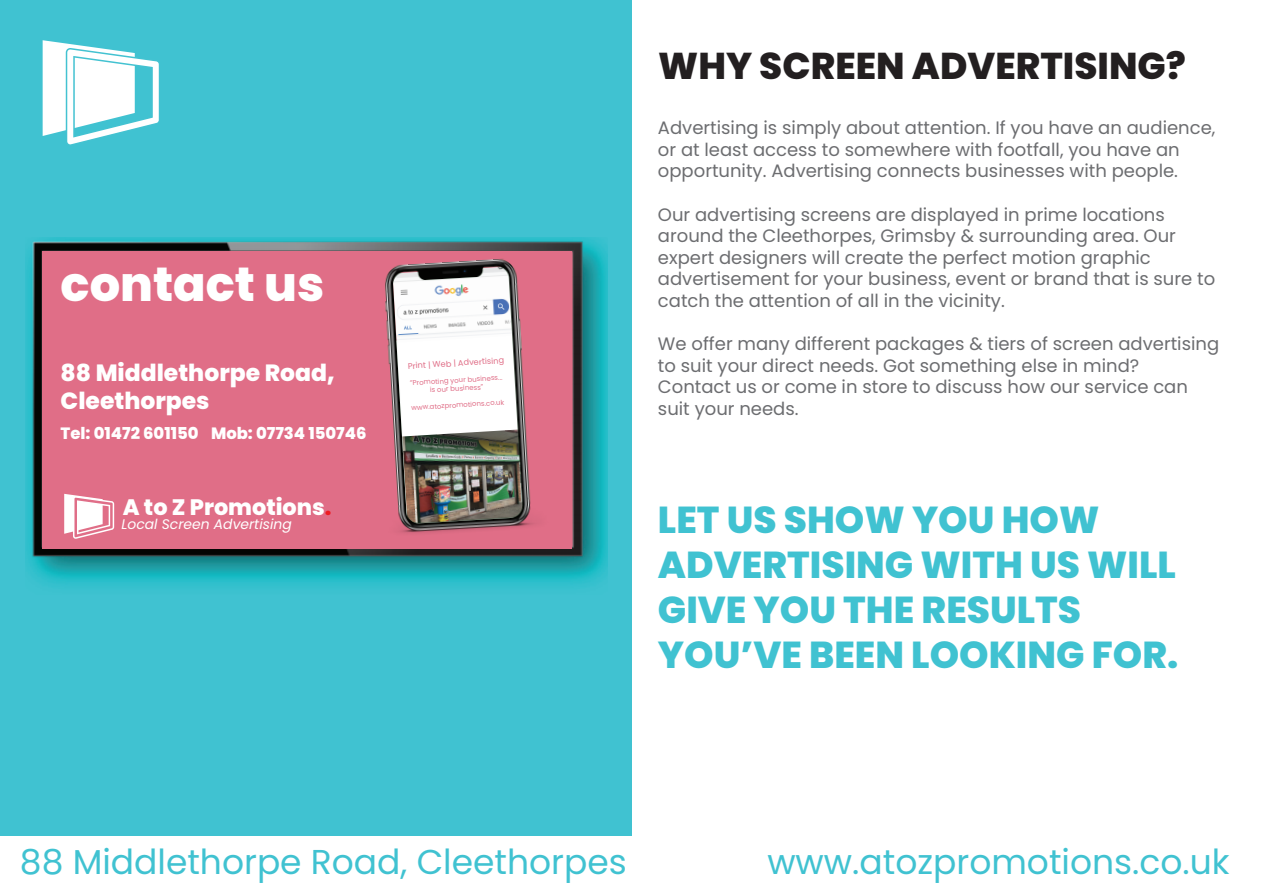
<style>
.page{position:relative;width:1263px;height:893px;background:#fff}
.page>*{position:absolute;margin:0;border:0;box-sizing:border-box;transform-origin:0 0}
.t1{font:800 48px "Poppins";color:#fff}
.t2{font:800 37.5px/45px "Poppins";color:#40c2d1}
.t3{font:800 37.35px "Poppins";color:#231f20}
.t4{font:34.5px "Poppins";color:#40c2d1}
.t5{font:800 23.4px/28.2px "Poppins";color:#fff}
.t6{font:800 22.35px "Poppins";color:#fff}
.t7{font:18px/21.6px "Poppins";color:#6c6d70}
.t8{font:800 16.35px "Poppins";color:#fff}
.t9{font:italic 13.95px "Poppins";color:#fff}
.t10{font:8.25px "Poppins";color:#e06e87}
.t11{font:6.9px/8.4px "Poppins";color:#e06e87;text-align:center}
.s1{color:#ee1d23}
</style>
<div class="page">
<div style="left:0;top:0;width:631px;height:893px;background:#40c2d1"></div>
<div style="left:0;top:837px;width:1263px;height:56px;background:#fff"></div>
<svg style="left:43px;top:40px;width:116px;height:105px"></svg>
<img style="left:26px;top:237px;width:581px;height:351px">
<div style="left:42px;top:251px;width:529px;height:297px;background:#e06e87"></div>
<svg style="left:64px;top:494px;width:50px;height:45px"></svg>
<img style="left:385px;top:258px;width:150px;height:275px">
<h1 class="t1" style="left:61px;top:256px;width:265px">contact us</h1>
<p class="t5" style="left:61px;top:359px;width:275px">88 Middlethorpe Road,<br>Cleethorpes</p>
<p class="t10" style="left:408px;top:361px;width:98px;rotate:-3deg">Print | Web | Advertising</p>
<p class="t11" style="left:410px;top:378px;width:94px;rotate:-3deg">“Promoting your business... is our business”</p>
<p class="t11" style="left:411px;top:403px;width:94px;rotate:-3deg">www.atozpromotions.co.uk</p>
<p class="t8" style="left:61px;top:424px;width:307px">Tel: 01472 601150 Mob: 07734 150746</p>
<p class="t6" style="left:123px;top:494px;width:210px">A to Z Promotions<span class="s1">.</span></p>
<p class="t9" style="left:122px;top:516px;width:172px">Local Screen Advertising</p>
<h3 class="t3" style="left:658px;top:44px;width:529px">WHY SCREEN ADVERTISING?</h3>
<p class="t7" style="left:658px;top:117px;width:559px">Advertising is simply about attention. If you have an audience, or at least access to somewhere with footfall, you have an opportunity. Advertising connects businesses with people.</p>
<p class="t7" style="left:658px;top:204px;width:559px">Our advertising screens are displayed in prime locations around the Cleethorpes, Grimsby &amp; surrounding area. Our expert designers will create the perfect motion graphic advertisement for your business, event or brand that is sure to catch the attention of all in the vicinity.</p>
<p class="t7" style="left:658px;top:333px;width:563px">We offer many different packages &amp; tiers of screen advertising to suit your direct needs. Got something else in mind?<br>Contact us or come in store to discuss how our service can suit your needs.</p>
<h2 class="t2" style="left:658px;top:498px;width:522px">LET US SHOW YOU HOW<br>ADVERTISING WITH US WILL<br>GIVE YOU THE RESULTS<br>YOU’VE BEEN LOOKING FOR.</h2>
<h3 class="t4" style="left:20px;top:842px;width:608px">88 Middlethorpe Road, Cleethorpes</h3>
<h3 class="t4" style="left:767px;top:842px;width:464px">www.atozpromotions.co.uk</h3>
</div>
